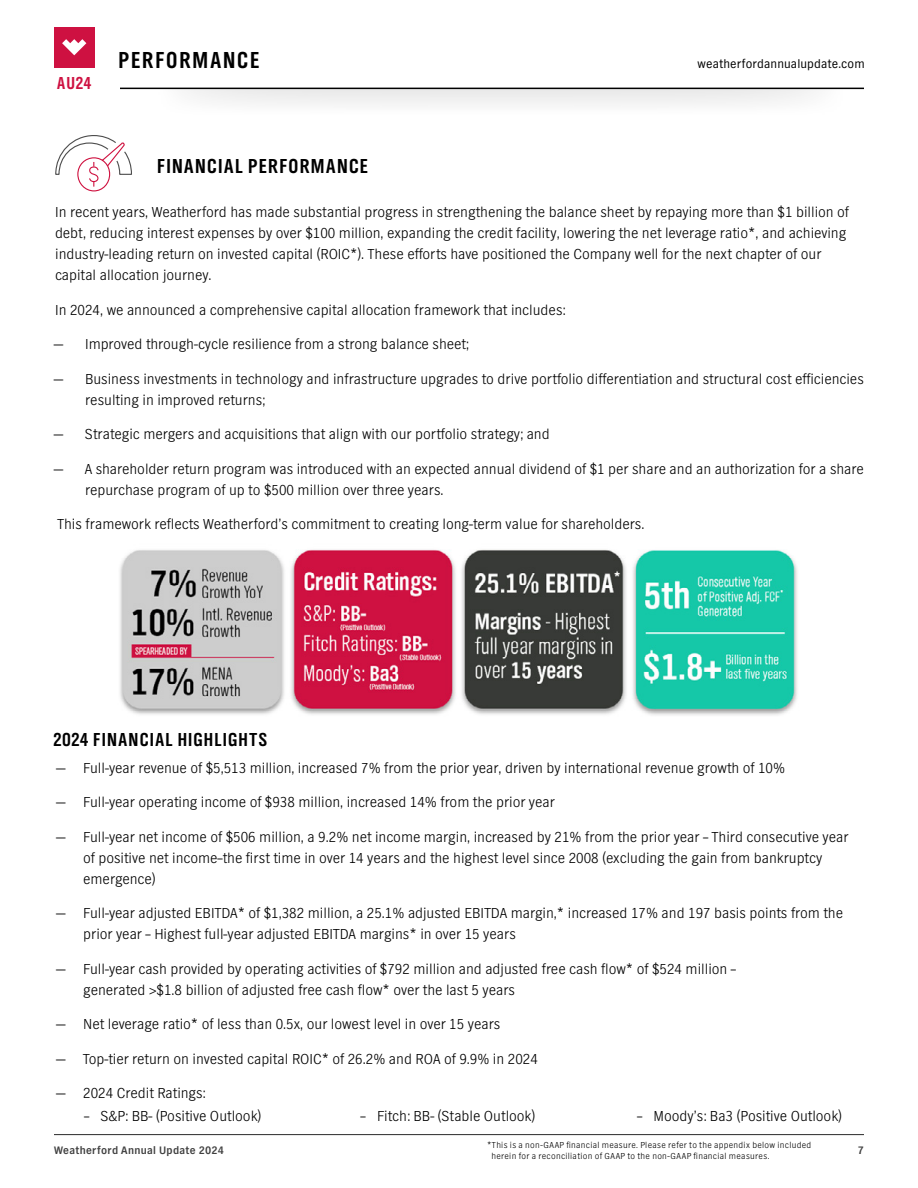
<style>
.page{position:relative;width:918px;height:1188px;background:#fff}
.page>*{position:absolute;margin:0;border:0;box-sizing:border-box;transform-origin:0 0}
.t1{font:24px "TV Nord EF Bold Con";letter-spacing:.085em;color:#000}
.t2{font:21px "TV Nord EF Bold Con";letter-spacing:.07em;color:#000}
.t3{font:19.5px "TV Nord EF Bold Con";letter-spacing:.065em;color:#000}
.t4{font:18px "TV Nord EF Bold Con";color:#ce1141}
.t5{font:300 15px/21px "TV Nord EF";color:#000}
.t6{font:12.75px "TV Nord EF";letter-spacing:.01em;color:#000}
.t7{font:700 11.25px "TV Nord EF";letter-spacing:.03em;color:#404040}
.t8{font:300 9px/12px "TV Nord EF";letter-spacing:.035em;color:#000}
</style>
<div class="page">
<svg style="left:94px;top:27px;width:770px;height:77px;fill:#f0f0f0"></svg>
<div style="left:102px;top:1px;width:807px;height:87px;background:#fff"></div>
<hr style="left:120px;top:88px;width:744px;height:1px;background:#000">
<div style="left:54px;top:27px;width:40px;height:41px;background:#ce1141"></div>
<svg style="left:62px;top:39px;width:24px;height:16px"></svg>
<hr style="left:54px;top:1134px;width:810px;height:1px;background:#404040">
<img style="left:120px;top:549px;width:678px;height:166px">
<svg style="left:55px;top:135px;width:77px;height:57px"></svg>
<p class="t4" style="left:57px;top:73px;width:36px">AU24</p>
<h1 class="t1" style="left:119px;top:45px;width:142px">PERFORMANCE</h1>
<h2 class="t2" style="left:157px;top:154px;width:212px">FINANCIAL PERFORMANCE</h2>
<p class="t6" style="left:698px;top:56px;width:169px">weatherfordannualupdate.com</p>
<p class="t5" style="left:55px;top:202px;width:795px">In recent years, Weatherford has made substantial progress in strengthening the balance sheet by repaying more than $1 billion of debt, reducing interest expenses by over $100 million, expanding the credit facility, lowering the net leverage ratio*, and achieving industry-leading return on invested capital (ROIC*). These efforts have positioned the Company well for the next chapter of our capital allocation journey.</p>
<p class="t5" style="left:55px;top:299px;width:512px">In 2024, we announced a comprehensive capital allocation framework that includes:</p>
<p class="t5" style="left:54px;top:334px;width:417px">— Improved through-cycle resilience from a strong balance sheet;</p>
<p class="t5" style="left:85px;top:368px;width:780px;text-indent:-31px">— Business investments in technology and infrastructure upgrades to drive portfolio differentiation and structural cost efficiencies resulting in improved returns;</p>
<p class="t5" style="left:54px;top:424px;width:497px">— Strategic mergers and acquisitions that align with our portfolio strategy; and</p>
<p class="t5" style="left:85px;top:458px;width:780px;text-indent:-31px">— A shareholder return program was introduced with an expected annual dividend of $1 per share and an authorization for a share repurchase program of up to $500 million over three years.</p>
<p class="t5" style="left:57px;top:514px;width:589px">This framework reflects Weatherford’s commitment to creating long-term value for shareholders.</p>
<h3 class="t3" style="left:53px;top:728px;width:216px">2024 FINANCIAL HIGHLIGHTS</h3>
<p class="t5" style="left:56px;top:757px;width:730px">— Full-year revenue of $5,513 million, increased 7% from the prior year, driven by international revenue growth of 10%</p>
<p class="t5" style="left:56px;top:792px;width:500px">— Full-year operating income of $938 million, increased 14% from the prior year</p>
<p class="t5" style="left:83px;top:826px;width:767px;text-indent:-27px">— Full-year net income of $506 million, a 9.2% net income margin, increased by 21% from the prior year – Third consecutive year of positive net income–the first time in over 14 years and the highest level since 2008 (excluding the gain from bankruptcy emergence)</p>
<p class="t5" style="left:83px;top:903px;width:761px;text-indent:-27px">— Full-year adjusted EBITDA* of $1,382 million, a 25.1% adjusted EBITDA margin,* increased 17% and 197 basis points from the prior year – Highest full-year adjusted EBITDA margins* in over 15 years</p>
<p class="t5" style="left:83px;top:958px;width:654px;text-indent:-27px">— Full-year cash provided by operating activities of $792 million and adjusted free cash flow* of $524 million – generated &gt;$1.8 billion of adjusted free cash flow* over the last 5 years</p>
<p class="t5" style="left:56px;top:1014px;width:446px">— Net leverage ratio* of less than 0.5x, our lowest level in over 15 years</p>
<p class="t5" style="left:56px;top:1048px;width:483px">— Top-tier return on invested capital ROIC* of 26.2% and ROA of 9.9% in 2024</p>
<p class="t5" style="left:56px;top:1083px;width:151px">— 2024 Credit Ratings:</p>
<p class="t5" style="left:84px;top:1106px;width:179px">– S&amp;P: BB- (Positive Outlook)</p>
<p class="t5" style="left:361px;top:1106px;width:176px">– Fitch: BB- (Stable Outlook)</p>
<p class="t5" style="left:637px;top:1106px;width:206px">– Moody’s: Ba3 (Positive Outlook)</p>
<p class="t8" style="left:491px;top:1139px;width:321px;text-indent:-4px">*This is a non-GAAP financial measure. Please refer to the appendix below included herein for a reconciliation of GAAP to the non-GAAP financial measures.</p>
<p class="t7" style="left:54px;top:1144px;width:172px">Weatherford Annual Update 2024</p>
<p class="t7" style="left:858px;top:1144px;width:8px">7</p>
</div>
